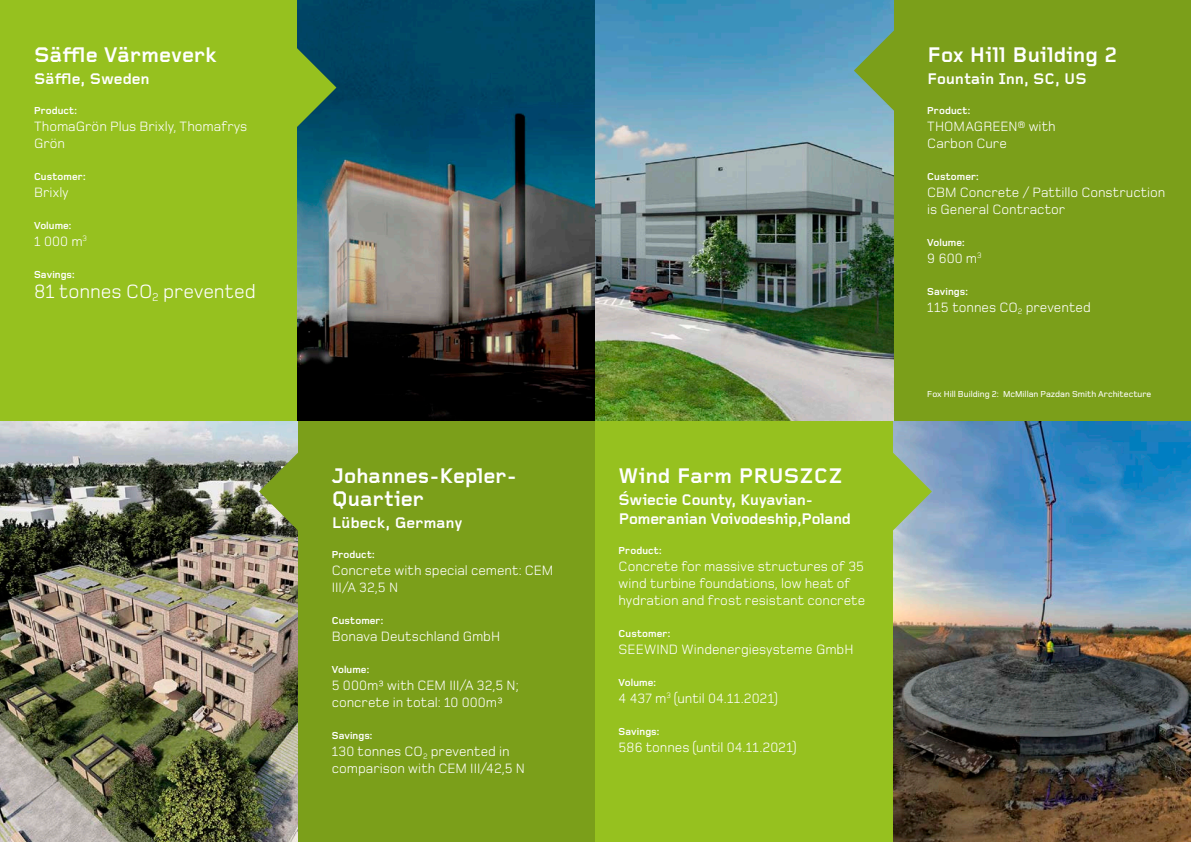
<style>
.page{position:relative;width:1191px;height:842px;background:#fff}
.page>*{position:absolute;margin:0;border:0;box-sizing:border-box;transform-origin:0 0}
.t1{font:700 22px/23px "Foundry Gridnik OT2";letter-spacing:-.01em;color:#fff}
.t2{font:700 22px "Foundry Gridnik OT2";letter-spacing:.01em;color:#fff}
.t3{font:20px "Foundry Monoline OT3";letter-spacing:-.005em;color:#fff}
.t4{font:700 16px/19px "Foundry Gridnik OT2";letter-spacing:-.015em;color:#fff}
.t5{font:14px/17px "Foundry Monoline OT3";color:#fff}
.t6{font:700 10.5px "Foundry Monoline OT3";letter-spacing:.005em;color:#fff}
.t7{font:500 9px "Foundry Monoline OT3";color:#fff}
</style>
<div class="page">
<div style="left:0;top:421px;width:595px;height:421px;background:#7b9f1a"></div>
<img style="left:0;top:421px;width:298px;height:421px">
<svg style="left:259px;top:451px;width:39px;height:81px"></svg>
<div style="left:0;top:0;width:595px;height:421px;background:#96c11f"></div>
<img style="left:298px;top:0;width:297px;height:421px">
<svg style="left:297px;top:47px;width:39px;height:81px"></svg>
<div style="left:595px;top:0;width:596px;height:421px;background:#7b9f1a"></div>
<img style="left:595px;top:0;width:298px;height:421px">
<svg style="left:854px;top:30px;width:40px;height:81px"></svg>
<div style="left:595px;top:421px;width:596px;height:421px;background:#96c11f"></div>
<img style="left:893px;top:421px;width:298px;height:421px">
<svg style="left:893px;top:451px;width:39px;height:81px"></svg>
<h1 class="t1" style="left:34px;top:43px;width:184px">Säffle Värmeverk</h1>
<p class="t4" style="left:34px;top:69px;width:117px">Säffle, Sweden</p>
<p class="t6" style="left:34px;top:103px;width:45px">Product:</p>
<p class="t5" style="left:34px;top:117px;width:215px">ThomaGrön Plus Brixly, Thomafrys<br>Grön</p>
<p class="t6" style="left:34px;top:169px;width:53px">Customer:</p>
<p class="t5" style="left:34px;top:183px;width:36px">Brixly</p>
<p class="t6" style="left:34px;top:218px;width:39px">Volume:</p>
<p class="t5" style="left:34px;top:232px;width:55px">1 000 m<sup>3</sup></p>
<p class="t6" style="left:34px;top:267px;width:42px">Savings:</p>
<h2 class="t3" style="left:34px;top:277px;width:223px">81 tonnes CO<sub>2</sub> prevented</h2>
<h1 class="t1" style="left:332px;top:464px;width:187px">Johannes-Kepler-<br>Quartier</h1>
<p class="t4" style="left:332px;top:513px;width:132px">Lübeck, Germany</p>
<p class="t6" style="left:332px;top:547px;width:45px">Product:</p>
<p class="t5" style="left:332px;top:561px;width:223px">Concrete with special cement: CEM<br>III/A 32,5 N</p>
<p class="t6" style="left:332px;top:613px;width:53px">Customer:</p>
<p class="t5" style="left:332px;top:627px;width:170px">Bonava Deutschland GmbH</p>
<p class="t6" style="left:332px;top:662px;width:39px">Volume:</p>
<p class="t5" style="left:332px;top:676px;width:188px">5 000m³ with CEM III/A 32,5 N; concrete in total: 10 000m³</p>
<p class="t6" style="left:332px;top:728px;width:42px">Savings:</p>
<p class="t5" style="left:332px;top:742px;width:195px">130 tonnes CO<sub>2</sub> prevented in comparison with CEM III/42,5 N</p>
<h1 class="t1" style="left:618px;top:464px;width:225px">Wind Farm PRUSZCZ</h1>
<p class="t4" style="left:618px;top:490px;width:234px">Świecie County, Kuyavian-<br>Pomeranian Voivodeship,Poland</p>
<p class="t6" style="left:618px;top:543px;width:45px">Product:</p>
<p class="t5" style="left:618px;top:557px;width:248px">Concrete for massive structures of 35 wind turbine foundations, low heat of hydration and frost resistant concrete</p>
<p class="t6" style="left:618px;top:626px;width:53px">Customer:</p>
<p class="t5" style="left:618px;top:640px;width:236px">SEEWIND Windenergiesysteme GmbH</p>
<p class="t6" style="left:618px;top:675px;width:39px">Volume:</p>
<p class="t5" style="left:618px;top:689px;width:161px">4 437 m<sup>3</sup> (until 04.11.2021)</p>
<p class="t6" style="left:618px;top:724px;width:42px">Savings:</p>
<p class="t5" style="left:618px;top:738px;width:179px">586 tonnes (until 04.11.2021)</p>
<h1 class="t2" style="left:927px;top:40px;width:192px">Fox Hill Building 2</h1>
<p class="t4" style="left:927px;top:69px;width:161px">Fountain Inn, SC, US</p>
<p class="t6" style="left:927px;top:103px;width:45px">Product:</p>
<p class="t5" style="left:927px;top:117px;width:130px">THOMAGREEN® with<br>Carbon Cure</p>
<p class="t6" style="left:927px;top:169px;width:53px">Customer:</p>
<p class="t5" style="left:927px;top:183px;width:240px">CBM Concrete / Pattillo Construction is General Contractor</p>
<p class="t6" style="left:927px;top:235px;width:39px">Volume:</p>
<p class="t5" style="left:927px;top:249px;width:56px">9 600 m<sup>3</sup></p>
<p class="t6" style="left:927px;top:284px;width:42px">Savings:</p>
<p class="t5" style="left:927px;top:298px;width:165px">115 tonnes CO<sub>2</sub> prevented</p>
<p class="t7" style="left:927px;top:388px;width:226px">Fox Hill Building 2: McMillan Pazdan Smith Architecture</p>
</div>
